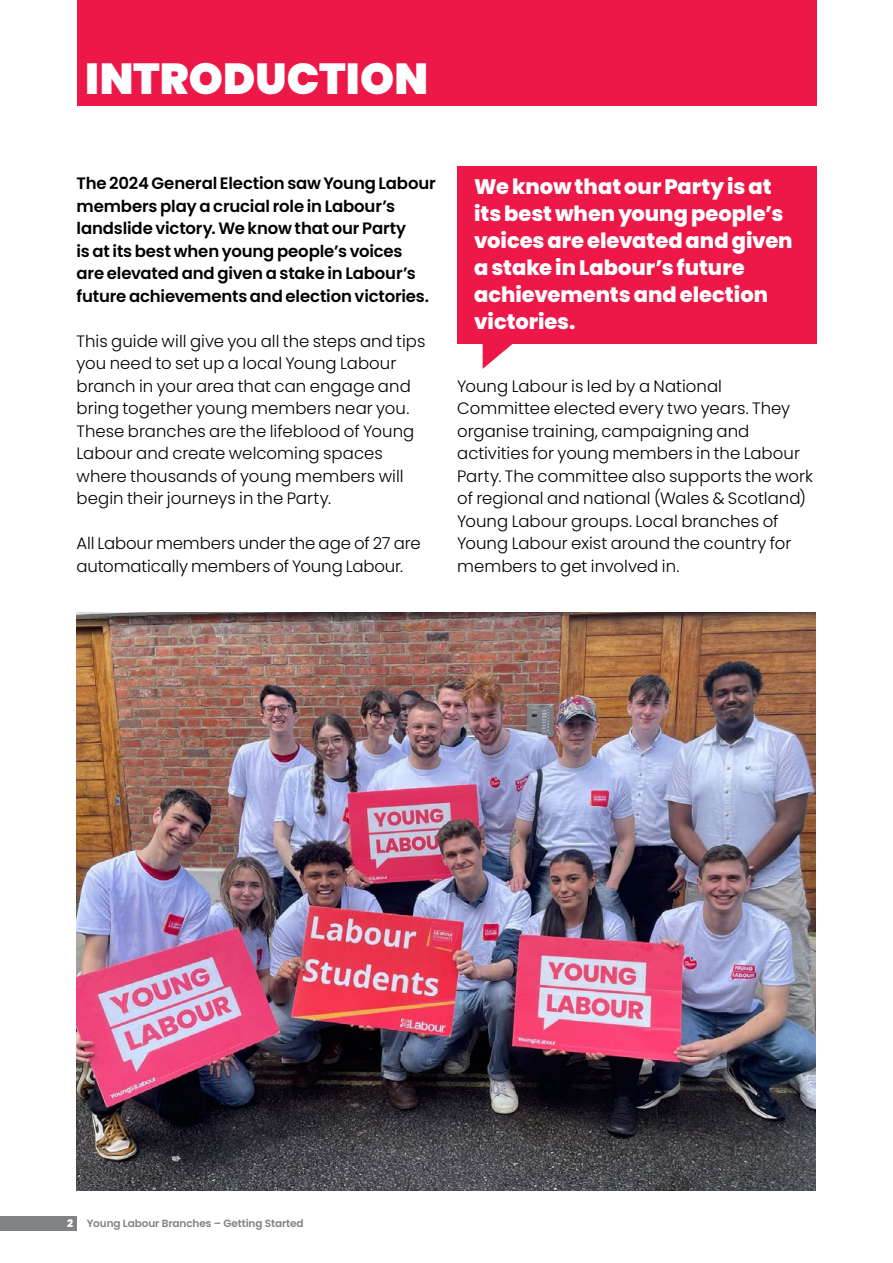
<style>
.page{position:relative;width:893px;height:1263px;background:#fff}
.page>*{position:absolute;margin:0;border:0;box-sizing:border-box;transform-origin:0 0}
.t1{font:900 43.35px "Poppins";letter-spacing:.005em;color:#fff}
.t2{font:800 21px/27px "Poppins";color:#fff}
.t3{font:300 16.5px/22.5px "Poppins";letter-spacing:.005em;color:#000}
.t4{font:600 16.5px/22.5px "Poppins";letter-spacing:-.01em;color:#000}
.t5{font:600 10.5px "Poppins";letter-spacing:-.01em;color:#808285}
.t6{font:800 10.5px "Poppins";color:#fff}
</style>
<div class="page">
<div style="left:0;top:1216px;width:77px;height:15px;background:#808285"></div>
<img style="left:77px;top:612px;width:738px;height:579px">
<div style="left:77px;top:0;width:739px;height:105px;background:#ed1848"></div>
<div style="left:457px;top:166px;width:359px;height:178px;background:#ed1848"></div>
<svg style="left:483px;top:344px;width:30px;height:25px"></svg>
<h1 class="t1" style="left:85px;top:54px;width:345px">INTRODUCTION</h1>
<p class="t4" style="left:77px;top:172px;width:361px">The 2024 General Election saw Young Labour members play a crucial role in Labour’s landslide victory. We know that our Party<br>is at its best when young people’s voices<br>are elevated and given a stake in Labour’s future achievements and election victories.</p>
<p class="t3" style="left:77px;top:330px;width:350px">This guide will give you all the steps and tips you need to set up a local Young Labour branch in your area that can engage and bring together young members near you.<br>These branches are the lifeblood of Young Labour and create welcoming spaces where thousands of young members will begin their journeys in the Party.</p>
<p class="t3" style="left:77px;top:532px;width:346px">All Labour members under the age of 27 are automatically members of Young Labour.</p>
<p class="t2" style="left:474px;top:173px;width:320px">We know that our Party is at its best when young people’s voices are elevated and given a stake in Labour’s future achievements and election victories.</p>
<p class="t3" style="left:457px;top:375px;width:357px">Young Labour is led by a National Committee elected every two years. They organise training, campaigning and activities for young members in the Labour Party. The committee also supports the work of regional and national (Wales &amp; Scotland)<br>Young Labour groups. Local branches of Young Labour exist around the country for members to get involved in.</p>
<p class="t6" style="left:67px;top:1217px;width:7px">2</p>
<p class="t5" style="left:87px;top:1217px;width:218px">Young Labour Branches – Getting Started</p>
</div>
